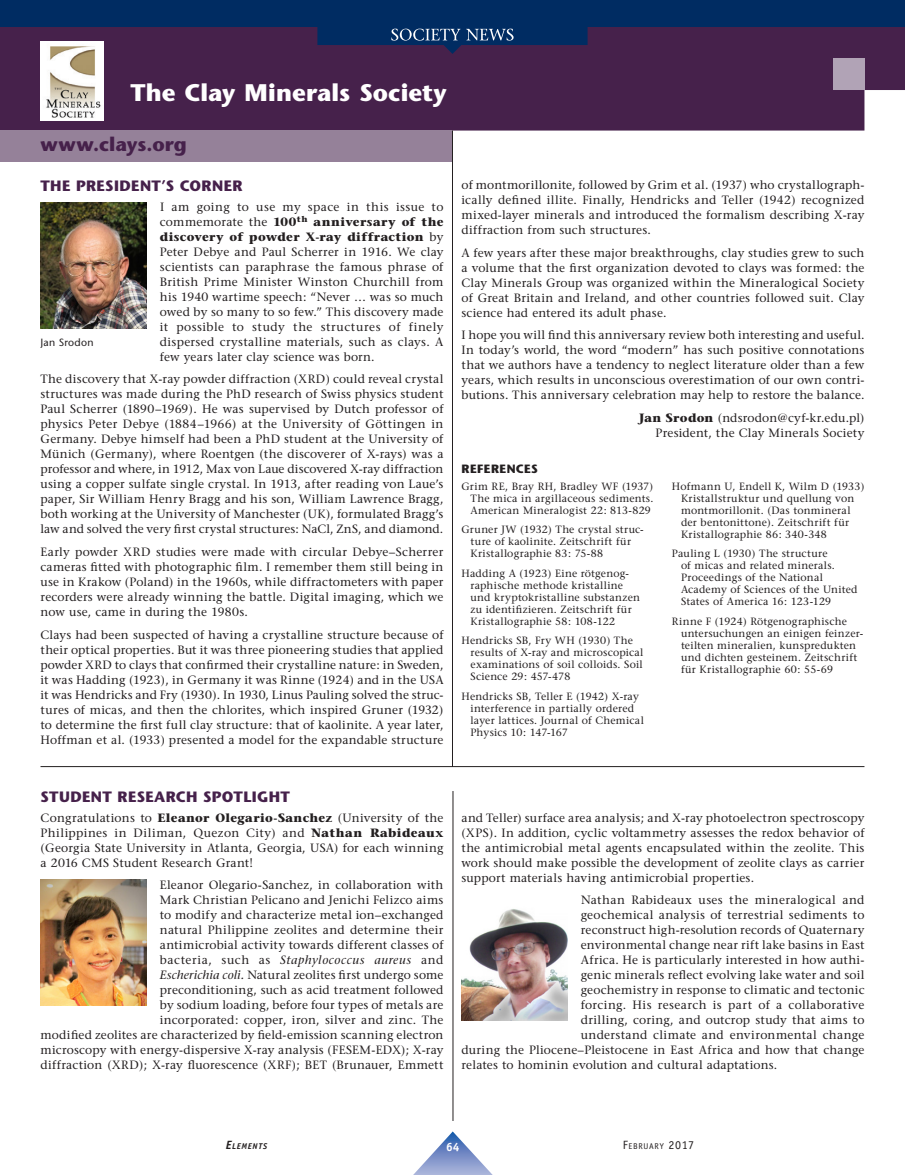
<style>
.page{position:relative;width:905px;height:1175px;background:#fff}
.page>*{position:absolute;margin:0;border:0;box-sizing:border-box;transform-origin:0 0}
.Titre_SocNews{font:700 24px "Stone Sans";letter-spacing:.005em;color:#fff}
.Texte_courant{font:700 19.5px "Stone Sans";color:#46214b}
.NIVEAU_1{font:700 15px "Stone Sans";letter-spacing:.02em;color:#46214b}
.Texte_courant-2{font:12px/15px "Stone Serif";letter-spacing:.02em;color:#231f20;text-align:justify}
.Signature_2{font:12px/15px "Stone Serif";letter-spacing:.02em;color:#231f20;text-align:right}
.NIVEAU_1-2{font:700 12px "Stone Sans";letter-spacing:.04em;color:#231f20}
.t1{font:700 12px "Officina Sans";color:#fff}
.Références{font:10.5px/12px "Stone Serif";letter-spacing:.025em;color:#231f20}
.Vignette_photo{font:10.5px "Stone Sans";letter-spacing:.025em;color:#231f20}
.t2{font:8.4px "Officina Sans";letter-spacing:.08em;color:#231f20}
.t3{font:italic 700 8.4px "Officina Sans";letter-spacing:.08em;color:#231f20}
.s1{font-weight:700}
.s2{font-style:italic}
.s3{font-size:12px}
</style>
<div class="page">
<div style="left:0;top:54px;width:904px;height:76px;background:#46214b"></div>
<div style="left:0;top:130px;width:452px;height:32px;background:#958199"></div>
<hr style="left:452px;top:130px;width:1px;height:637px;background:#231f20">
<img style="left:40px;top:54px;width:63px;height:67px">
<div style="left:832px;top:59px;width:32px;height:31px;background:#b1a3b6"></div>
<img style="left:40px;top:202px;width:106px;height:127px">
<img style="left:40px;top:880px;width:106px;height:125px">
<img style="left:461px;top:909px;width:106px;height:111px">
<hr style="left:40px;top:766px;width:824px;height:1px;background:#231f20">
<hr style="left:452px;top:791px;width:1px;height:329px;background:#231f20">
<svg style="left:0;top:0;width:904px;height:54px;fill:#002c62"></svg>
<svg style="left:391px;top:29px;width:122px;height:12px"></svg>
<svg style="left:414px;top:1131px;width:78px;height:43px"></svg>
<p class="Titre_SocNews" style="left:130px;top:78px;width:318px">The Clay Minerals Society</p>
<p class="Texte_courant" style="left:40px;top:133px;width:148px">www.clays.org</p>
<p class="NIVEAU_1" style="left:40px;top:177px;width:203px">THE PRESIDENT’S CORNER</p>
<p class="Texte_courant-2" style="left:160px;top:199px;width:285px">I am going to use my space in this issue to commemorate the <span class="s1">100</span><sup>th</sup> <span class="s1">anniversary of the discovery of powder X-ray diffraction</span> by Peter Debye and Paul Scherrer in 1916. We clay scientists can paraphrase the famous phrase of British Prime Minister Winston Churchill from his 1940 wartime speech: “Never … was so much owed by so many to so few.” This discovery made it possible to study the structures of finely dispersed crystalline materials, such as clays. A few years later clay science was born.</p>
<p class="Texte_courant-2" style="left:40px;top:372px;width:404px">The discovery that X-ray powder diffraction (XRD) could reveal crystal structures was made during the PhD research of Swiss physics student Paul Scherrer (1890–1969). He was supervised by Dutch professor of physics Peter Debye (1884–1966) at the University of Göttingen in Germany. Debye himself had been a PhD student at the University of Münich (Germany), where Roentgen (the discoverer of X-rays) was a professor and where, in 1912, Max von Laue discovered X-ray diffraction using a copper sulfate single crystal. In 1913, after reading von Laue’s paper, Sir William Henry Bragg and his son, William Lawrence Bragg, both working at the University of Manchester (UK), formulated Bragg’s law and solved the very first crystal structures: NaCl, ZnS, and diamond.</p>
<p class="Texte_courant-2" style="left:40px;top:544px;width:404px">Early powder XRD studies were made with circular Debye–Scherrer cameras fitted with photographic film. I remember them still being in use in Krakow (Poland) in the 1960s, while diffractometers with paper recorders were already winning the battle. Digital imaging, which we now use, came in during the 1980s.</p>
<p class="Texte_courant-2" style="left:40px;top:627px;width:404px">Clays had been suspected of having a crystalline structure because of their optical properties. But it was three pioneering studies that applied powder XRD to clays that confirmed their crystalline nature: in Sweden, it was Hadding (1923), in Germany it was Rinne (1924) and in the USA it was Hendricks and Fry (1930). In 1930, Linus Pauling solved the struc&shy;tures of micas, and then the chlorites, which inspired Gruner (1932) to determine the first full clay structure: that of kaolinite. A year later, Hoffman et al. (1933) presented a model for the expandable structure</p>
<p class="Vignette_photo" style="left:40px;top:335px;width:54px">Jan Srodon</p>
<p class="Texte_courant-2" style="left:461px;top:177px;width:404px">of montmorillonite, followed by Grim et al. (1937) who crystallograph&shy;ically defined illite. Finally, Hendricks and Teller (1942) recognized mixed-layer minerals and introduced the formalism describing X-ray diffraction from such structures.</p>
<p class="Texte_courant-2" style="left:461px;top:245px;width:404px">A few years after these major breakthroughs, clay studies grew to such a volume that the first organization devoted to clays was formed: the Clay Minerals Group was organized within the Mineralogical Society of Great Britain and Ireland, and other countries followed suit. Clay science had entered its adult phase.</p>
<p class="Texte_courant-2" style="left:461px;top:327px;width:404px">I hope you will find this anniversary review both interesting and useful.<br>In today’s world, the word “modern” has such positive connotations that we authors have a tendency to neglect literature older than a few years, which results in unconscious overestimation of our own contri&shy;butions. This anniversary celebration may help to restore the balance.</p>
<p class="Signature_2" style="left:639px;top:410px;width:227px"><span class="s1">Jan Srodon</span> (ndsrodon@cyf-kr.edu.pl)<br>President, the Clay Minerals Society</p>
<p class="NIVEAU_1-2" style="left:461px;top:462px;width:78px">REFERENCES</p>
<p class="Références" style="left:470px;top:480px;width:184px;text-align:justify;text-indent:-9px">Grim RE, Bray RH, Bradley WF (1937)<br>The mica in argillaceous sediments.<br>American Mineralogist 22: 813-829</p>
<p class="Références" style="left:470px;top:523px;width:175px;text-indent:-9px">Gruner JW (1932) The crystal struc&shy;ture of kaolinite. Zeitschrift für<br>Kristallographie 83: 75-88</p>
<p class="Références" style="left:470px;top:567px;width:171px;text-indent:-9px">Hadding A (1923) Eine rötgenog&shy;raphische methode kristalline und kryptokristalline substanzen zu identifizieren. Zeitschrift für Kristallographie 58: 108-122</p>
<p class="Références" style="left:470px;top:634px;width:174px;text-indent:-9px">Hendricks SB, Fry WH (1930) The results of X-ray and microscopical examinations of soil colloids. Soil<br>Science 29: 457-478</p>
<p class="Références" style="left:470px;top:690px;width:175px;text-indent:-9px">Hendricks SB, Teller E (1942) X-ray interference in partially ordered layer lattices. Journal of Chemical<br>Physics 10: 147-167</p>
<p class="Références" style="left:681px;top:480px;width:185px;text-indent:-9px">Hofmann U, Endell K, Wilm D (1933)<br>Kristallstruktur und quellung von montmorillonit. (Das tonmineral der bentonittone). Zeitschrift für Kristallographie 86: 340-348</p>
<p class="Références" style="left:681px;top:547px;width:178px;text-indent:-9px">Pauling L (1930) The structure<br>of micas and related minerals.<br>Proceedings of the National<br>Academy of Sciences of the United<br>States of America 16: 123-129</p>
<p class="Références" style="left:681px;top:615px;width:184px;text-indent:-9px">Rinne F (1924) Rötgenographische untersuchungen an einigen feinzer&shy;teilten mineralien, kunspredukten und dichten gesteinem. Zeitschrift für Kristallographie 60: 55-69</p>
<p class="NIVEAU_1" style="left:40px;top:788px;width:251px">STUDENT RESEARCH SPOTLIGHT</p>
<p class="Texte_courant-2" style="left:40px;top:810px;width:404px">Congratulations to <span class="s1">Eleanor Olegario-Sanchez</span> (University of the Philippines in Diliman, Quezon City) and <span class="s1">Nathan Rabideaux </span>(Georgia State University in Atlanta, Georgia, USA) for each winning a 2016 CMS Student Research Grant!</p>
<p class="Texte_courant-2" style="left:40px;top:877px;width:404px;text-align:right">Eleanor Olegario-Sanchez, in collaboration with<br>Mark Christian Pelicano and Jenichi Felizco aims<br>to modify and characterize metal ion–exchanged<br>natural Philippine zeolites and determine their<br>antimicrobial activity towards different classes of<br>bacteria, such as <span class="s2">Staphylococcus aureus</span> and<br><span class="s2">Escherichia coli.</span> Natural zeolites first undergo some<br>preconditioning, such as acid treatment followed<br>by sodium loading, before four types of metals are<br>incorporated: copper, iron, silver and zinc. The<br>modified zeolites are characterized by field-emission scanning electron microscopy with energy-dispersive X-ray analysis (FESEM-EDX); X-ray diffraction (XRD); X-ray fluorescence (XRF); BET (Brunauer, Emmett</p>
<p class="Texte_courant-2" style="left:461px;top:810px;width:404px">and Teller) surface area analysis; and X-ray photoelectron spectroscopy (XPS). In addition, cyclic voltammetry assesses the redox behavior of the antimicrobial metal agents encapsulated within the zeolite. This work should make possible the development of zeolite clays as carrier support materials having antimicrobial properties.</p>
<p class="Texte_courant-2" style="left:581px;top:892px;width:285px">Nathan Rabideaux uses the mineralogical and</p>
<p class="Texte_courant-2" style="left:580px;top:907px;width:285px">geochemical analysis of terrestrial sediments to</p>
<p class="Texte_courant-2" style="left:580px;top:922px;width:285px">reconstruct high-resolution records of Quaternary</p>
<p class="Texte_courant-2" style="left:580px;top:937px;width:285px">environmental change near rift lake basins in East</p>
<p class="Texte_courant-2" style="left:580px;top:952px;width:285px">Africa. He is particularly interested in how authi-</p>
<p class="Texte_courant-2" style="left:580px;top:967px;width:285px">genic minerals reflect evolving lake water and soil</p>
<p class="Texte_courant-2" style="left:580px;top:982px;width:285px">geochemistry in response to climatic and tectonic</p>
<p class="Texte_courant-2" style="left:580px;top:997px;width:285px">forcing. His research is part of a collaborative</p>
<p class="Texte_courant-2" style="left:580px;top:1012px;width:285px">drilling, coring, and outcrop study that aims to</p>
<p class="Texte_courant-2" style="left:580px;top:1027px;width:285px">understand climate and environmental change</p>
<p class="Texte_courant-2" style="left:461px;top:1042px;width:404px">during the Pliocene–Pleistocene in East Africa and how that change</p>
<p class="Texte_courant-2" style="left:461px;top:1057px;width:317px">relates to hominin evolution and cultural adaptations.</p>
<p class="t3" style="left:226px;top:1141px;width:43px"><span class="s3">E</span>LEMENTS</p>
<p class="t1" style="left:446px;top:1139px;width:15px">64</p>
<p class="t2" style="left:622px;top:1141px;width:73px"><span class="s3">F</span>EBRUARY <span class="s3">2017</span></p>
</div>
